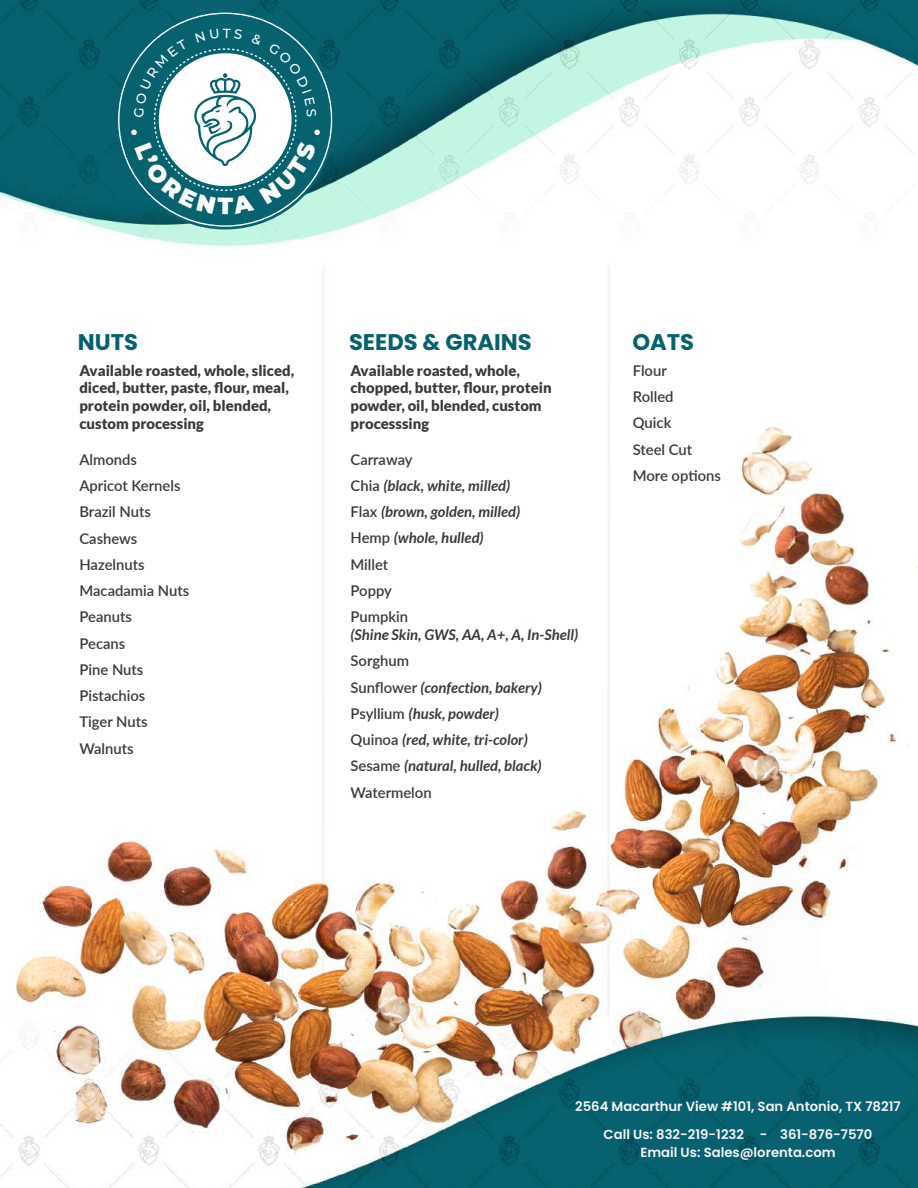
<style>
.page{position:relative;width:918px;height:1188px;background:#fff}
.page>*{position:absolute;margin:0;border:0;box-sizing:border-box;transform-origin:0 0}
.t1{font:700 22.65px "Poppins";color:#06616e}
.t2{font:italic 700 14.85px/26.2px "Lato";color:#3a3a3a}
.t3{font:900 14.85px/17.7px "Lato";color:#3a3a3a}
.t4{font:600 14.85px/26.2px "Lato";color:#3a3a3a}
.t5{font:600 13.2px/27.9px "Poppins";color:#f5f5f5;text-align:center}
.s1{font-weight:600;font-style:normal}
</style>
<div class="page">
<img style="left:0;top:0;width:918px;height:1188px">
<svg style="left:115px;top:10px;width:220px;height:219px;background:#22737f"></svg>
<svg style="left:131px;top:29px;width:189px;height:185px"></svg>
<h1 class="t1" style="left:78px;top:329px;width:62px">NUTS</h1>
<h1 class="t1" style="left:349px;top:329px;width:184px">SEEDS &amp; GRAINS</h1>
<h1 class="t1" style="left:632px;top:329px;width:63px">OATS</h1>
<p class="t3" style="left:79px;top:361px;width:216px">Available roasted, whole, sliced, diced, butter, paste, flour, meal, protein powder, oil, blended, custom processing</p>
<p class="t3" style="left:350px;top:361px;width:203px">Available roasted, whole, chopped, butter, flour, protein powder, oil, blended, custom processsing</p>
<p class="t4" style="left:79px;top:446px;width:111px">Almonds<br>Apricot Kernels<br>Brazil Nuts<br>Cashews<br>Hazelnuts<br>Macadamia Nuts<br>Peanuts<br>Pecans<br>Pine Nuts<br>Pistachios<br>Tiger Nuts<br>Walnuts</p>
<p class="t2" style="left:351px;top:447px;width:171px"><span class="s1">Carraway<br>Chia</span> (black, white, milled)<br><span class="s1">Flax</span> (brown, golden, milled)<br><span class="s1">Hemp</span> (whole, hulled)<br><span class="s1">Millet<br>Poppy<br>Pumpkin</span></p>
<p class="t4" style="left:633px;top:357px;width:90px">Flour<br>Rolled<br>Quick<br>Steel Cut<br>More options</p>
<p class="t2" style="left:351px;top:622px;width:229px">(Shine Skin, GWS, AA, A+, A, In-Shell)</p>
<p class="t2" style="left:351px;top:648px;width:193px"><span class="s1">Sorghum<br>Sunflower</span> (confection, bakery)<br><span class="s1">Psyllium</span> (husk, powder)<br><span class="s1">Quinoa</span> (red, white, tri-color)<br><span class="s1">Sesame</span> (natural, hulled, black)<br><span class="s1">Watermelon</span></p>
<p class="t5" style="left:575px;top:1093px;width:327px">2564 Macarthur View #101, San Antonio, TX 78217<br>Call Us: 832-219-1232 - 361-876-7570</p>
<p class="t5" style="left:640px;top:1138px;width:197px">Email Us: Sales@lorenta.com</p>
</div>
